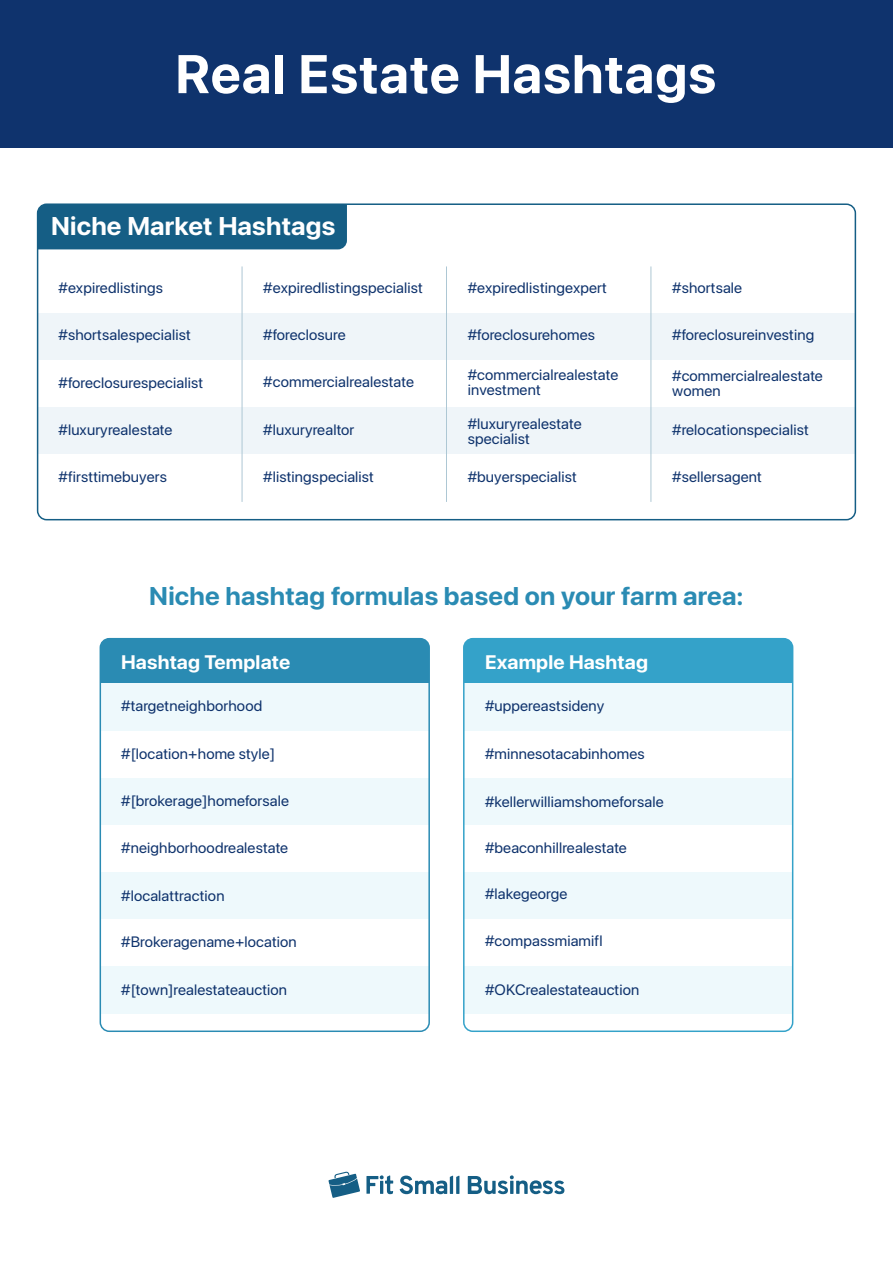
<style>
.page{position:relative;width:893px;height:1263px;background:#fff}
.page>*{position:absolute;margin:0;border:0;box-sizing:border-box;transform-origin:0 0}
.t1{font:54px "SF Pro";letter-spacing:.02em;color:#fff}
.t2{font:700 25.5px "SF Pro Display";letter-spacing:.01em;color:#2a8bb3}
.t3{font:700 25.5px "SF Pro Display";letter-spacing:.01em;color:#fff}
.t4{font:700 19.5px "SF Pro Display";letter-spacing:.01em;color:#fff}
.t5{font:15px/15px "SF Pro Display";letter-spacing:.01em;color:#0f336d}
</style>
<div class="page">
<div style="left:0;top:0;width:893px;height:148px;background:#0f336d"></div>
<svg style="left:328px;top:1171px;width:32px;height:27px"></svg>
<svg style="left:366px;top:1175px;width:27px;height:19px"></svg>
<svg style="left:400px;top:1175px;width:59px;height:19px"></svg>
<svg style="left:468px;top:1175px;width:96px;height:19px"></svg>
<div style="left:38px;top:314px;width:817px;height:47px;background:#eff5f9"></div>
<div style="left:38px;top:408px;width:817px;height:47px;background:#eff5f9"></div>
<hr style="left:242px;top:266px;width:1px;height:236px;background:#adc7d4">
<hr style="left:446px;top:266px;width:1px;height:236px;background:#adc7d4">
<hr style="left:651px;top:266px;width:1px;height:236px;background:#adc7d4">
<div style="left:37px;top:203px;width:819px;height:317px;border:2px solid #155e85;border-radius:9px"></div>
<div style="left:38px;top:204px;width:309px;height:45px;background:#155e85"></div>
<div style="left:466px;top:639px;width:327px;height:45px;background:#34a2c9"></div>
<div style="left:464px;top:684px;width:329px;height:47px;background:#eef9fc"></div>
<div style="left:464px;top:778px;width:329px;height:47px;background:#eef9fc"></div>
<div style="left:464px;top:872px;width:329px;height:47px;background:#eef9fc"></div>
<div style="left:464px;top:966px;width:329px;height:47px;background:#eef9fc"></div>
<div style="left:463px;top:638px;width:330px;height:394px;border:2px solid #34a2c9;border-radius:9px"></div>
<div style="left:100px;top:639px;width:327px;height:45px;background:#2a8bb3"></div>
<div style="left:100px;top:684px;width:329px;height:47px;background:#eef9fc"></div>
<div style="left:100px;top:778px;width:329px;height:47px;background:#eef9fc"></div>
<div style="left:100px;top:872px;width:329px;height:47px;background:#eef9fc"></div>
<div style="left:100px;top:966px;width:329px;height:47px;background:#eef9fc"></div>
<div style="left:100px;top:638px;width:330px;height:394px;border:2px solid #2a8bb3;border-radius:9px"></div>
<h1 class="t1" style="left:175px;top:43px;width:542px">Real Estate Hashtags</h1>
<h2 class="t3" style="left:51px;top:211px;width:286px">Niche Market Hashtags</h2>
<p class="t5" style="left:59px;top:280px;width:106px">#expiredlistings</p>
<p class="t5" style="left:59px;top:327px;width:134px">#shortsalespecialist</p>
<p class="t5" style="left:59px;top:375px;width:146px">#foreclosurespecialist</p>
<p class="t5" style="left:59px;top:422px;width:116px">#luxuryrealestate</p>
<p class="t5" style="left:59px;top:470px;width:110px">#firsttimebuyers</p>
<p class="t5" style="left:263px;top:280px;width:161px">#expiredlistingspecialist</p>
<p class="t5" style="left:263px;top:327px;width:84px">#foreclosure</p>
<p class="t5" style="left:263px;top:375px;width:152px">#commercialrealestate</p>
<p class="t5" style="left:263px;top:422px;width:93px">#luxuryrealtor</p>
<p class="t5" style="left:263px;top:470px;width:112px">#listingspecialist</p>
<p class="t5" style="left:468px;top:280px;width:141px">#expiredlistingexpert</p>
<p class="t5" style="left:468px;top:327px;width:129px">#foreclosurehomes</p>
<p class="t5" style="left:468px;top:367px;width:152px">#commercialrealestate investment</p>
<p class="t5" style="left:468px;top:416px;width:115px">#luxuryrealestate specialist</p>
<p class="t5" style="left:468px;top:470px;width:111px">#buyerspecialist</p>
<p class="t5" style="left:672px;top:280px;width:72px">#shortsale</p>
<p class="t5" style="left:672px;top:327px;width:144px">#foreclosureinvesting</p>
<p class="t5" style="left:672px;top:368px;width:152px">#commercialrealestate women</p>
<p class="t5" style="left:672px;top:422px;width:138px">#relocationspecialist</p>
<p class="t5" style="left:672px;top:470px;width:91px">#sellersagent</p>
<h2 class="t2" style="left:149px;top:581px;width:595px">Niche hashtag formulas based on your farm area:</h2>
<h3 class="t4" style="left:121px;top:651px;width:171px">Hashtag Template</h3>
<h3 class="t4" style="left:485px;top:651px;width:164px">Example Hashtag</h3>
<p class="t5" style="left:121px;top:699px;width:143px">#targetneighborhood</p>
<p class="t5" style="left:121px;top:746px;width:155px">#[location+home style]</p>
<p class="t5" style="left:485px;top:699px;width:121px">#uppereastsideny</p>
<p class="t5" style="left:485px;top:747px;width:161px">#minnesotacabinhomes</p>
<p class="t5" style="left:121px;top:793px;width:169px">#[brokerage]homeforsale</p>
<p class="t5" style="left:485px;top:794px;width:180px">#kellerwilliamshomeforsale</p>
<p class="t5" style="left:485px;top:841px;width:143px">#beaconhillrealestate</p>
<p class="t5" style="left:121px;top:840px;width:169px">#neighborhoodrealestate</p>
<p class="t5" style="left:121px;top:889px;width:105px">#localattraction</p>
<p class="t5" style="left:485px;top:886px;width:84px">#lakegeorge</p>
<p class="t5" style="left:121px;top:935px;width:177px">#Brokeragename+location</p>
<p class="t5" style="left:121px;top:982px;width:167px">#[town]realestateauction</p>
<p class="t5" style="left:485px;top:934px;width:119px">#compassmiamifl</p>
<p class="t5" style="left:485px;top:982px;width:156px">#OKCrealestateauction</p>
</div>
